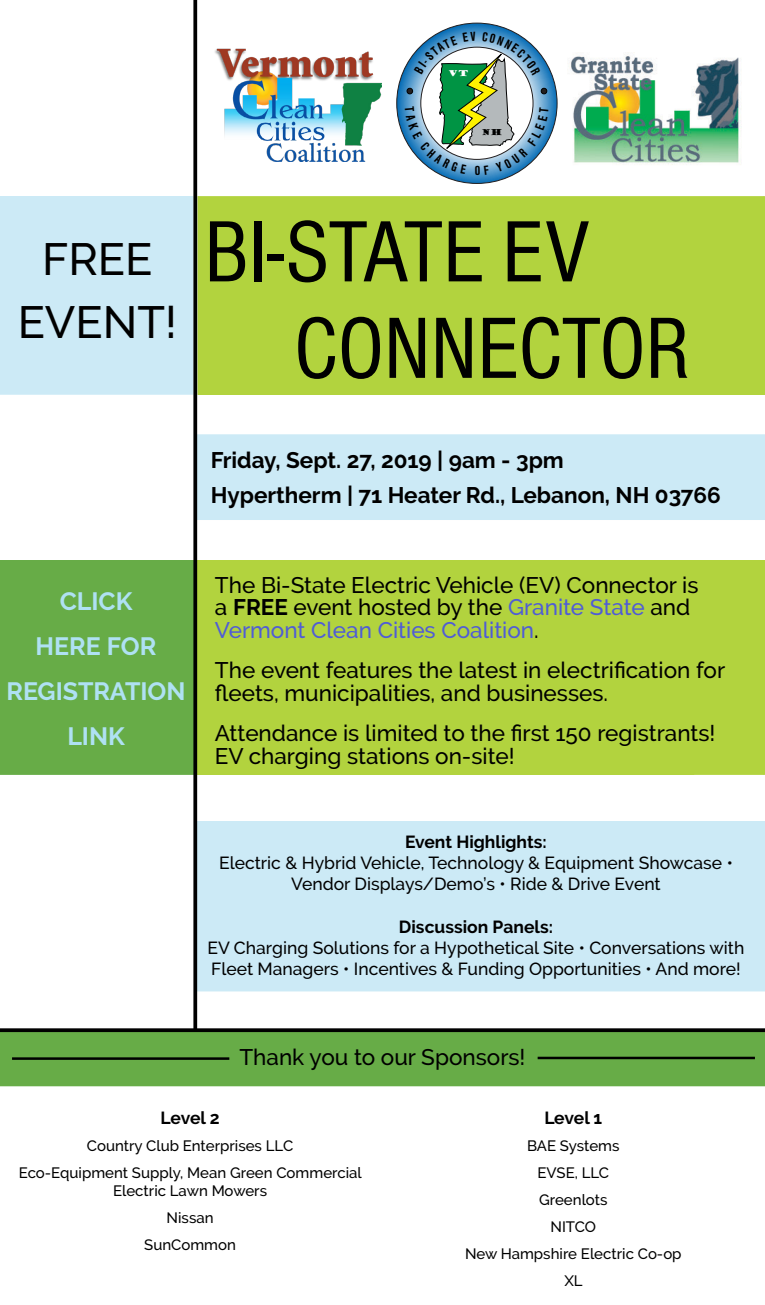
<style>
.page{position:relative;width:765px;height:1305px;background:#fff}
.page>*{position:absolute;margin:0;border:0;box-sizing:border-box;transform-origin:0 0}
.t1{font:90px/96.5px "Nimbus San Con";color:#000}
.t2{font:500 45px/63px "Raleway";color:#000;text-align:center}
.t3{font:700 25px/45px "Raleway";color:#afe1f3;text-align:center}
.t4{font:500 22.5px/22.5px "Raleway";color:#000}
.t5{font:700 22.5px/35px "Raleway";color:#000}
.t6{font:500 17.5px/21.2px "Raleway";color:#000;text-align:center}
.t7{font:700 17.5px "Raleway";color:#000}
.t8{font:500 15px/27px "Raleway";color:#000;text-align:center}
.t9{font:7.88px "Goudy Stout";color:#fff}
.t10{font:7.88px "Goudy Stout";color:#000}
.s1{font-weight:700}
.s2{color:#4f5cd6}
</style>
<div class="page">
<img style="left:571px;top:56px;width:170px;height:109px">
<img style="left:214px;top:48px;width:168px;height:114px">
<div style="left:0;top:196px;width:193px;height:199px;background:#cceaf6"></div>
<div style="left:198px;top:197px;width:566px;height:197px;background:#b2d33e"></div>
<div style="left:197px;top:196px;width:568px;height:199px;border:1px solid #b2d33e"></div>
<div style="left:196px;top:435px;width:568px;height:84px;background:#cceaf6"></div>
<div style="left:196px;top:434px;width:569px;height:86px;border:1px solid #cceaf6"></div>
<div style="left:0;top:560px;width:193px;height:215px;background:#67ac47"></div>
<div style="left:196px;top:561px;width:568px;height:213px;background:#b2d33e"></div>
<div style="left:196px;top:560px;width:569px;height:215px;border:1px solid #b2d33e"></div>
<div style="left:196px;top:822px;width:568px;height:169px;background:#cceaf6"></div>
<div style="left:195px;top:821px;width:570px;height:170px;border:1px solid #cceaf6"></div>
<svg style="left:193px;top:0;width:4px;height:1028px;background:#161816"></svg>
<div style="left:1px;top:1032px;width:763px;height:54px;background:#67ac47"></div>
<div style="left:0;top:1031px;width:765px;height:55px;border:1px solid #67ac47"></div>
<hr style="left:12px;top:1057px;width:217px;height:3px;background:#000">
<hr style="left:538px;top:1057px;width:217px;height:2px;background:#000">
<svg style="left:0;top:1028px;width:765px;height:4px;background:#141414"></svg>
<svg style="left:396px;top:23px;width:162px;height:161px"></svg>
<p class="t9" style="left:449px;top:68px;width:22px">VT</p>
<p class="t10" style="left:481px;top:127px;width:23px">NH</p>
<h2 class="t2" style="left:18px;top:227px;width:161px">FREE<br>EVENT!</h2>
<h1 class="t1" style="left:294px;top:205px;width:398px;text-indent:-90px">BI-STATE EV<br>CONNECTOR</h1>
<p class="t5" style="left:211px;top:443px;width:512px">Friday, Sept. 27, 2019 | 9am - 3pm<br>Hypertherm | 71 Heater Rd., Lebanon, NH 03766</p>
<p class="t3" style="left:6px;top:579px;width:181px">CLICK<br>HERE FOR<br>REGISTRATION<br>LINK</p>
<p class="t4" style="left:215px;top:574px;width:485px">The Bi-State Electric Vehicle (EV) Connector is a <span class="s1">FREE</span> event hosted by the <span class="s2">Granite State</span> and<br><span class="s2">Vermont Clean Cities Coalition</span>.</p>
<p class="t4" style="left:215px;top:659px;width:512px">The event features the latest in electrification for fleets, municipalities, and businesses.</p>
<p class="t4" style="left:215px;top:722px;width:502px">Attendance is limited to the first 150 registrants!<br>EV charging stations on-site!</p>
<p class="t7" style="left:405px;top:832px;width:143px">Event Highlights:</p>
<p class="t6" style="left:219px;top:852px;width:515px">Electric &amp; Hybrid Vehicle, Technology &amp; Equipment Showcase •<br>Vendor Displays/Demo’s • Ride &amp; Drive Event</p>
<p class="t7" style="left:399px;top:917px;width:156px">Discussion Panels:</p>
<p class="t6" style="left:208px;top:937px;width:538px;text-align:left">EV Charging Solutions for a Hypothetical Site • Conversations with<br>Fleet Managers • Incentives &amp; Funding Opportunities • And more!</p>
<p class="t4" style="left:239px;top:1046px;width:288px">Thank you to our Sponsors!</p>
<p class="t7" style="left:161px;top:1108px;width:60px">Level 2</p>
<p class="t8" style="left:19px;top:1132px;width:345px">Country Club Enterprises LLC<br>Eco-Equipment Supply, Mean Green Commercial</p>
<p class="t8" style="left:113px;top:1177px;width:156px">Electric Lawn Mowers<br>Nissan<br>SunCommon</p>
<p class="t7" style="left:544px;top:1108px;width:59px">Level 1</p>
<p class="t8" style="left:465px;top:1132px;width:218px">BAE Systems<br>EVSE, LLC<br>Greenlots<br>NITCO<br>New Hampshire Electric Co-op<br>XL</p>
</div>
